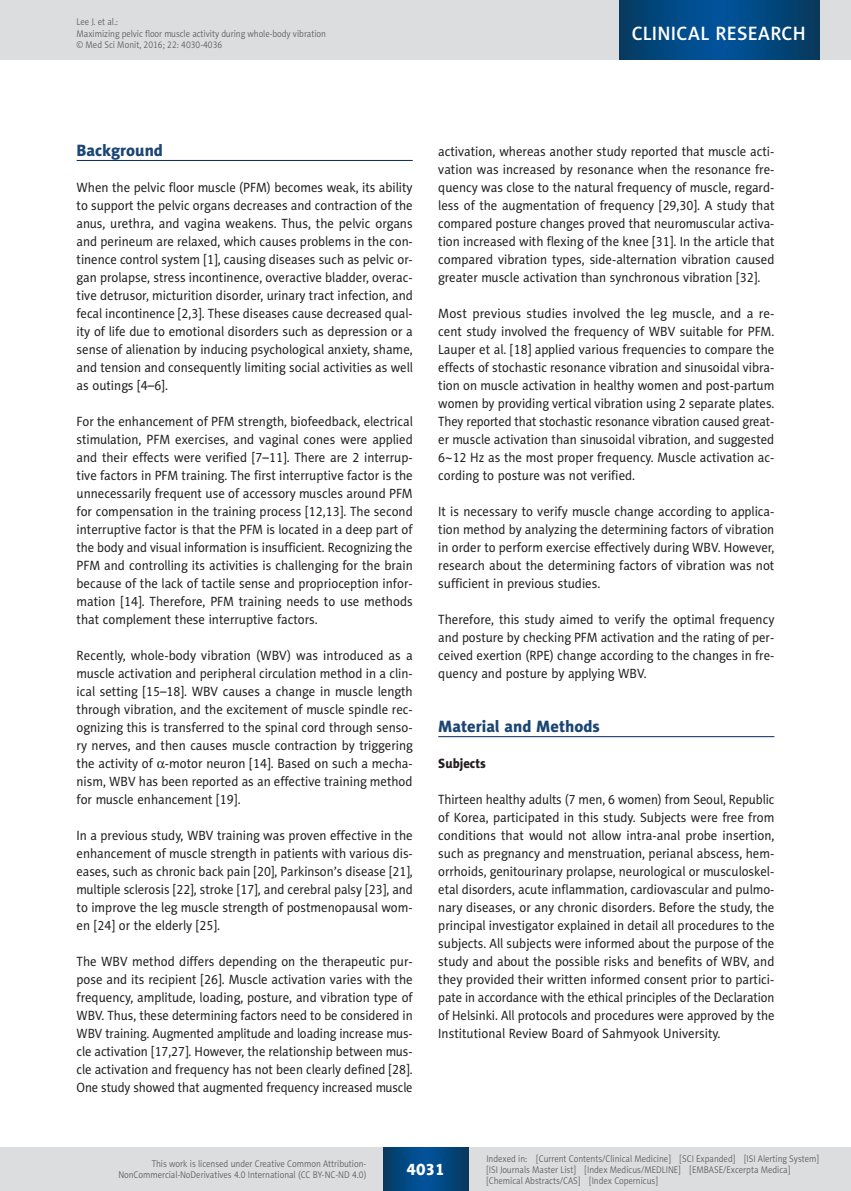
<style>
.page{position:relative;width:851px;height:1191px;background:#fff}
.page>*{position:absolute;margin:0;border:0;box-sizing:border-box;transform-origin:0 0}
.t1{font:19.5px "Naomi Sans EFN Medium";letter-spacing:.015em;color:#fff}
.MSM_Headline_1{font:16.5px "Naomi Sans EFN Heavy";color:#1a4574}
.t2{font:16.5px "Naomi Sans EFN Heavy";color:#fff}
.MSM_Body{font:13.5px/18px "Naomi Sans EFN";color:#231f20;text-align:justify;scale:.95 1}
.MSM_Body-2{font:13.5px/18px "Naomi Sans EFN";color:#231f20;text-align:justify;scale:.94 1}
.MSM_Body-3{font:13.5px/18px "Naomi Sans EFN";color:#231f20;text-align:justify}
.MSM_Body-4{font:13.5px/18px "Naomi Sans EFN";color:#231f20;text-align:justify;scale:.96 1}
.MSM_Headline_2{font:13.5px "Naomi Sans EFN Heavy";color:#231f20;scale:.95 1}
.MSM_pagina_zywa{font:9.75px/11.2px "Naomi Sans EFN Light";color:#57585a;scale:.9 1}
.MSM_pagina_sygnatura{font:9.75px "Naomi Sans EFN Light";color:#57585a;scale:.9 1}
.s1{font-family:"Standard Sym L"}
</style>
<div class="page">
<hr style="left:77px;top:160px;width:335px;height:1px;background:#00295c">
<hr style="left:438px;top:736px;width:336px;height:1px;background:#00295c">
<div style="left:0;top:1148px;width:850px;height:43px;background:#dcdddf"></div>
<svg style="left:383px;top:1147px;width:85px;height:43px;background:#02477e"></svg>
<div style="left:0;top:0;width:850px;height:60px;background:#dcdddf"></div>
<svg style="left:619px;top:0;width:200px;height:60px;background:#02477e"></svg>
<p class="MSM_pagina_zywa" style="left:77px;top:16px;width:279px">Lee J. et al.:<br>Maximizing pelvic floor muscle activity during whole-body vibration</p>
<p class="MSM_pagina_sygnatura" style="left:77px;top:39px;width:163px">© Med Sci Monit, 2016; 22: 4030-4036</p>
<h1 class="t1" style="left:631px;top:22px;width:175px">CLINICAL RESEARCH</h1>
<p class="MSM_Headline_1" style="left:77px;top:140px;width:88px">Background</p>
<p class="MSM_Body" style="left:77px;top:178px;width:355px">When the pelvic floor muscle (PFM) becomes weak, its ability to support the pelvic organs decreases and contraction of the anus, urethra, and vagina weakens. Thus, the pelvic organs and perineum are relaxed, which causes problems in the con&shy;tinence control system [1], causing diseases such as pelvic or&shy;gan prolapse, stress incontinence, overactive bladder, overac&shy;tive detrusor, micturition disorder, urinary tract infection, and fecal incontinence [2,3]. These diseases cause decreased qual&shy;ity of life due to emotional disorders such as depression or a sense of alienation by inducing psychological anxiety, shame, and tension and consequently limiting social activities as well as outings [4–6].</p>
<p class="MSM_Body" style="left:77px;top:412px;width:355px">For the enhancement of PFM strength, biofeedback, electrical stimulation, PFM exercises, and vaginal cones were applied and their effects were verified [7–11]. There are 2 interrup&shy;tive factors in PFM training. The first interruptive factor is the unnecessarily frequent use of accessory muscles around PFM for compensation in the training process [12,13]. The second interruptive factor is that the PFM is located in a deep part of the body and visual information is insufficient. Recognizing the PFM and controlling its activities is challenging for the brain because of the lack of tactile sense and proprioception infor&shy;mation [14]. Therefore, PFM training needs to use methods that complement these interruptive factors.</p>
<p class="MSM_Body-4" style="left:77px;top:646px;width:351px">Recently, whole-body vibration (WBV) was introduced as a muscle activation and peripheral circulation method in a clin&shy;ical setting [15–18]. WBV causes a change in muscle length through vibration, and the excitement of muscle spindle rec&shy;ognizing this is transferred to the spinal cord through senso&shy;ry nerves, and then causes muscle contraction by triggering the activity of <span class="s1">a</span>-motor neuron [14]. Based on such a mecha&shy;nism, WBV has been reported as an effective training method for muscle enhancement [19].</p>
<p class="MSM_Body" style="left:77px;top:826px;width:355px">In a previous study, WBV training was proven effective in the enhancement of muscle strength in patients with various dis&shy;eases, such as chronic back pain [20], Parkinson’s disease [21], multiple sclerosis [22], stroke [17], and cerebral palsy [23], and to improve the leg muscle strength of postmenopausal wom&shy;en [24] or the elderly [25].</p>
<p class="MSM_Body" style="left:77px;top:952px;width:355px">The WBV method differs depending on the therapeutic pur&shy;pose and its recipient [26]. Muscle activation varies with the frequency, amplitude, loading, posture, and vibration type of WBV. Thus, these determining factors need to be considered in WBV training. Augmented amplitude and loading increase mus&shy;cle activation [17,27]. However, the relationship between mus&shy;cle activation and frequency has not been clearly defined [28].<br>One study showed that augmented frequency increased muscle</p>
<p class="MSM_Body" style="left:438px;top:142px;width:355px">activation, whereas another study reported that muscle acti&shy;vation was increased by resonance when the resonance fre&shy;quency was close to the natural frequency of muscle, regard&shy;less of the augmentation of frequency [29,30]. A study that compared posture changes proved that neuromuscular activa&shy;tion increased with flexing of the knee [31]. In the article that compared vibration types, side-alternation vibration caused greater muscle activation than synchronous vibration [32].</p>
<p class="MSM_Body-3" style="left:438px;top:304px;width:338px">Most previous studies involved the leg muscle, and a re&shy;cent study involved the frequency of WBV suitable for PFM.<br>Lauper et al. [18] applied various frequencies to compare the effects of stochastic resonance vibration and sinusoidal vibra&shy;tion on muscle activation in healthy women and post-partum women by providing vertical vibration using 2 separate plates.<br>They reported that stochastic resonance vibration caused great&shy;er muscle activation than sinusoidal vibration, and suggested 6~12 Hz as the most proper frequency. Muscle activation ac&shy;cording to posture was not verified.</p>
<p class="MSM_Body" style="left:438px;top:502px;width:355px">It is necessary to verify muscle change according to applica&shy;tion method by analyzing the determining factors of vibration in order to perform exercise effectively during WBV. However, research about the determining factors of vibration was not sufficient in previous studies.</p>
<p class="MSM_Body" style="left:438px;top:610px;width:355px">Therefore, this study aimed to verify the optimal frequency and posture by checking PFM activation and the rating of per&shy;ceived exertion (RPE) change according to the changes in fre&shy;quency and posture by applying WBV.</p>
<p class="MSM_Headline_1" style="left:438px;top:716px;width:163px">Material and Methods</p>
<p class="MSM_Headline_2" style="left:438px;top:755px;width:52px">Subjects</p>
<p class="MSM_Body-2" style="left:438px;top:790px;width:359px">Thirteen healthy adults (7 men, 6 women) from Seoul, Republic of Korea, participated in this study. Subjects were free from conditions that would not allow intra-anal probe insertion, such as pregnancy and menstruation, perianal abscess, hem&shy;orrhoids, genitourinary prolapse, neurological or musculoskel&shy;etal disorders, acute inflammation, cardiovascular and pulmo&shy;nary diseases, or any chronic disorders. Before the study, the principal investigator explained in detail all procedures to the subjects. All subjects were informed about the purpose of the study and about the possible risks and benefits of WBV, and they provided their written informed consent prior to partici&shy;pate in accordance with the ethical principles of the Declaration of Helsinki. All protocols and procedures were approved by the Institutional Review Board of Sahmyook University.</p>
<p class="MSM_pagina_zywa" style="left:118px;top:1158px;width:277px;text-align:right">This work is licensed under Creative Common Attribution-<br>NonCommercial-NoDerivatives 4.0 International (CC BY-NC-ND 4.0)</p>
<p class="t2" style="left:406px;top:1159px;width:40px">4031</p>
<p class="MSM_pagina_zywa" style="left:486px;top:1152px;width:371px">Indexed in: [Current Contents/Clinical Medicine] [SCI Expanded] [ISI Alerting System] [ISI Journals Master List] [Index Medicus/MEDLINE] [EMBASE/Excerpta Medica] [Chemical Abstracts/CAS] [Index Copernicus]</p>
</div>
